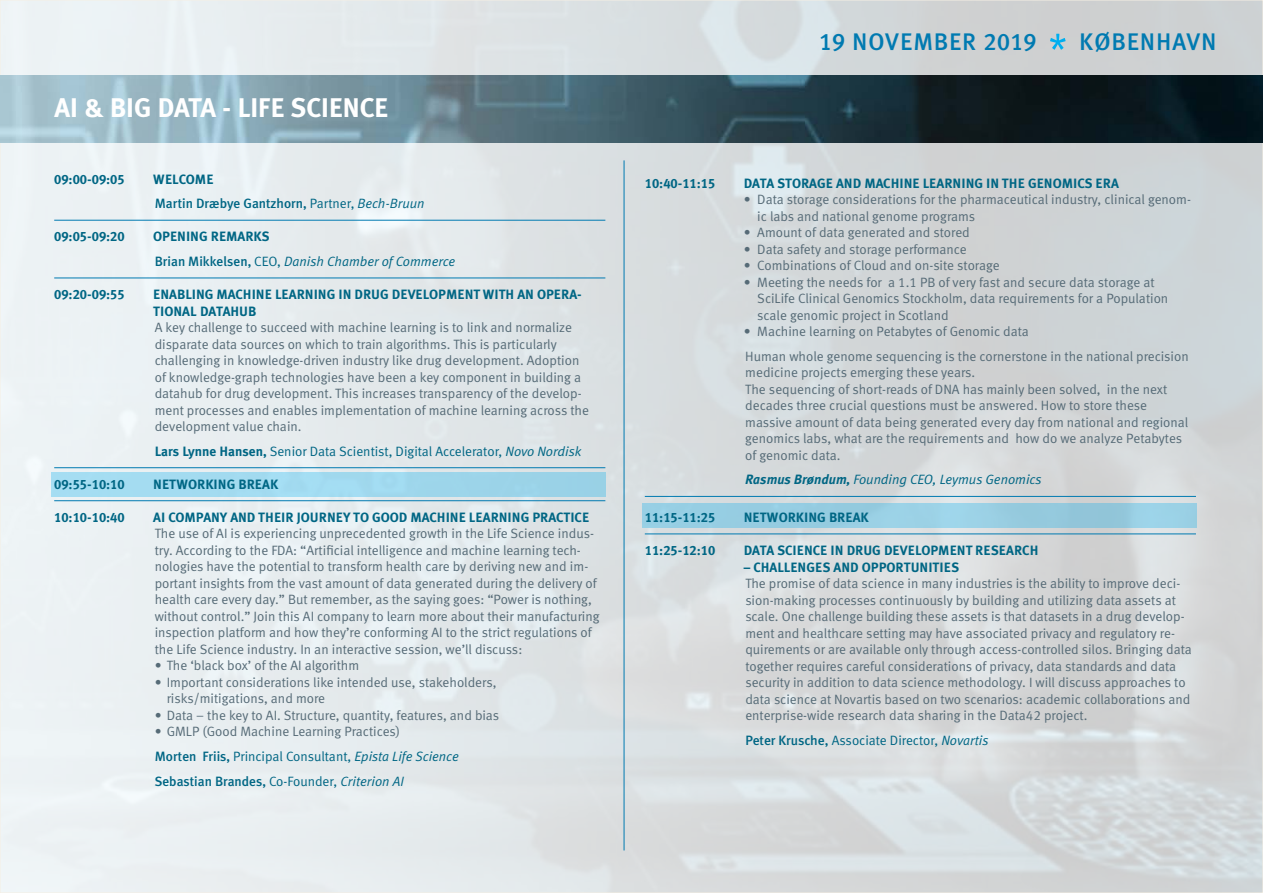
<style>
.page{position:relative;width:1263px;height:893px;background:#fff}
.page>*{position:absolute;margin:0;border:0;box-sizing:border-box;transform-origin:0 0}
.t1{font:700 27px "Meta Plus";letter-spacing:-.015em;color:#fff}
.t2{font:500 24px "Meta Plus";letter-spacing:.03em;color:#007ab1}
.t3{font:13.5px/16.5px "Meta Normal LF";color:#566b77}
.t4{font:13.5px/16.5px "Meta Plus Bold Caps";color:#006684}
.t5{font:13.5px "Meta Normal LF";color:#006684}
.t6{font:italic 13.5px "Meta Normal LF";color:#006684}
.t7{font:500 13.5px "Meta Plus";color:#006684}
.s1{font-family:"Meta Normal LF";font-weight:400}
.s2{font-family:"Meta Normal LF";font-weight:400;font-style:italic}
.s3{font-family:"Meta Plus";font-weight:500;font-style:normal}
.s4{font-style:normal}
.s5{font-family:"Meta Plus";font-weight:700}
.s6{font-style:italic}
.s7{font-family:"Meta Plus";font-weight:500;color:#006684}
.s8{color:#006684}
.s9{font-style:italic;color:#006684}
.s10{font-family:"Meta Plus Medium Caps";font-weight:400}
.s11{font-family:"Meta Normal LF Caps"}
.s12{font-family:"Meta Medium LF"}
</style>
<div class="page">
<img style="left:2px;top:2px;width:1259px;height:889px">
<img style="left:0;top:75px;width:1263px;height:67px">
<svg style="left:1021px;top:726px;width:242px;height:167px;background:#d2d7d8"></svg>
<hr style="left:624px;top:160px;width:1px;height:690px;background:#007ab1">
<svg style="left:1050px;top:34px;width:15px;height:16px"></svg>
<div style="left:642px;top:503px;width:555px;height:24px;background:#96cee3"></div>
<div style="left:51px;top:472px;width:555px;height:25px;background:#a2daef"></div>
<hr style="left:54px;top:220px;width:551px;height:1px;background:#007ab1">
<hr style="left:54px;top:278px;width:551px;height:1px;background:#007ab1">
<hr style="left:54px;top:467px;width:551px;height:1px;background:#007ab1">
<hr style="left:54px;top:500px;width:551px;height:1px;background:#007ab1">
<hr style="left:645px;top:496px;width:551px;height:1px;background:#007ab1">
<hr style="left:645px;top:534px;width:551px;height:1px;background:#007ab1">
<h1 class="t1" style="left:54px;top:92px;width:336px">AI &amp; BIG DATA - LIFE SCIENCE</h1>
<p class="t4" style="left:54px;top:171px;width:72px">09:00-09:05</p>
<p class="t4" style="left:153px;top:171px;width:62px">WELCOME</p>
<p class="t7" style="left:155px;top:196px;width:271px">Martin Dræbye Gantzhorn, <span class="s1">Partner,</span> <span class="s2">Bech-Bruun</span></p>
<p class="t4" style="left:54px;top:228px;width:72px">09:05-09:20</p>
<p class="t4" style="left:153px;top:228px;width:118px">OPENING REMARKS</p>
<p class="t6" style="left:155px;top:254px;width:302px"><span class="s3">Brian Mikkelsen,</span> <span class="s4">CEO,</span> Danish Chamber of Commerce</p>
<p class="t4" style="left:54px;top:286px;width:72px">09:20-09:55</p>
<p class="t4" style="left:153px;top:286px;width:430px">ENABLING MACHINE LEARNING IN DRUG DEVELOPMENT WITH AN OPERA-<br>TIONAL DATAHUB</p>
<p class="t3" style="left:155px;top:319px;width:436px">A key challenge to succeed with machine learning is to link and normalize disparate data sources on which to train algorithms. This is particularly challenging in knowledge-driven industry like drug development. Adoption of knowledge-graph technologies have been a key component in building a datahub for drug development. This increases transparency of the develop&shy;ment processes and enables implementation of machine learning across the development value chain.</p>
<p class="t5" style="left:155px;top:443px;width:428px"><span class="s5">Lars Lynne Hansen,</span> Senior Data Scientist, Digital Accelerator, <span class="s6">Novo Nordisk</span></p>
<p class="t4" style="left:54px;top:476px;width:72px">09:55-10:10</p>
<p class="t4" style="left:153px;top:476px;width:127px">NETWORKING BREAK</p>
<p class="t4" style="left:54px;top:509px;width:72px">10:10-10:40</p>
<p class="t4" style="left:153px;top:509px;width:438px">AI COMPANY AND THEIR JOURNEY TO GOOD MACHINE LEARNING PRACTICE</p>
<p class="t3" style="left:155px;top:525px;width:446px">The use of AI is experiencing unprecedented growth in the Life Science indus&shy;try. According to the FDA: “Artificial intelligence and machine learning tech&shy;nologies have the potential to transform health care by deriving new and im&shy;portant insights from the vast amount of data generated during the delivery of health care every day.” But remember, as the saying goes: “Power is nothing, without control.” Join this AI company to learn more about their manufacturing inspection platform and how they’re conforming AI to the strict regulations of the Life Science industry. In an interactive session, we’ll discuss:</p>
<p class="t3" style="left:155px;top:657px;width:206px">• The ‘black box’ of the AI algorithm</p>
<p class="t3" style="left:167px;top:674px;width:331px;text-indent:-12px">• Important considerations like intended use, stakeholders, risks/mitigations, and more</p>
<p class="t3" style="left:155px;top:707px;width:346px">• Data – the key to AI. Structure, quantity, features, and bias</p>
<p class="t3" style="left:155px;top:719px;width:306px;line-height:24.8px">• GMLP (Good Machine Learning Practices)<br><span class="s7">Morten Friis,</span> <span class="s8">Principal Consultant,</span> <span class="s9">Epista Life Science</span></p>
<p class="t7" style="left:155px;top:773px;width:251px">Sebastian Brandes, <span class="s1">Co-Founder,</span> <span class="s2">Criterion AI</span></p>
<h2 class="t2" style="left:819px;top:27px;width:219px"><span class="s10">19</span> NOVEMBER <span class="s10">2019</span></h2>
<h2 class="t2" style="left:1079px;top:27px;width:139px">KØBENHAVN</h2>
<p class="t4" style="left:645px;top:174px;width:72px">10:40-11:15</p>
<p class="t4" style="left:744px;top:174px;width:377px">DATA STORAGE AND MACHINE LEARNING IN THE GENOMICS ERA</p>
<p class="t3" style="left:757px;top:191px;width:435px;text-indent:-14px">• Data storage considerations for the pharmaceutical industry, clinical genom&shy;ic labs and national genome programs</p>
<p class="t3" style="left:744px;top:224px;width:228px">• Amount of data generated and stored</p>
<p class="t3" style="left:744px;top:240px;width:224px">• Data safety and storage performance</p>
<p class="t3" style="left:744px;top:257px;width:257px">• Combinations of Cloud and on-site storage</p>
<p class="t3" style="left:757px;top:273px;width:412px;text-indent:-14px">• Meeting the needs for a 1.1 PB of very fast and secure data storage at<br>SciLife Clinical Genomics Stockholm, data requirements for a Population scale genomic project in Scotland</p>
<p class="t3" style="left:744px;top:319px;width:446px;line-height:24.8px">• Machine learning on Petabytes of Genomic data<br>Human whole genome sequencing is the cornerstone in the national precision</p>
<p class="t3" style="left:745px;top:364px;width:444px">medicine projects emerging these years.<br>The sequencing of short-reads of DNA has mainly been solved, in the next decades three crucial questions must be answered. How to store these massive amount of data being generated every day from national and regional genomics labs, what are the requirements and how do we analyze Petabytes of genomic data.</p>
<p class="t6" style="left:745px;top:472px;width:298px"><span class="s5">Rasmus Brøndum,</span> Founding CEO, Leymus Genomics</p>
<p class="t4" style="left:645px;top:509px;width:72px">11:15-11:25</p>
<p class="t4" style="left:744px;top:509px;width:127px">NETWORKING BREAK</p>
<p class="t4" style="left:645px;top:542px;width:72px">11:25-12:10</p>
<p class="t4" style="left:744px;top:542px;width:296px">DATA SCIENCE IN DRUG DEVELOPMENT RESEARCH</p>
<p class="t4" style="left:744px;top:559px;width:217px">– CHALLENGES AND OPPORTUNITIES</p>
<p class="t3" style="left:745px;top:575px;width:448px">The promise of data science in many industries is the ability to improve deci&shy;sion-making processes continuously by building and utilizing data assets at scale. One challenge building these assets is that datasets in a drug develop&shy;ment and healthcare setting may have associated privacy and regulatory re&shy;quirements or are available only through access-controlled silos. Bringing data together requires careful considerations of privacy, data standards and data security in addition to data science methodology. I will discuss approaches to data science at Novartis based on two scenarios: academic collaborations and enterprise-wide research data sharing in the Data<span class="s11">42</span> project.</p>
<p class="t5" style="left:745px;top:732px;width:245px"><span class="s12">Peter Krusche,</span> Associate Director, <span class="s6">Novartis</span></p>
</div>
